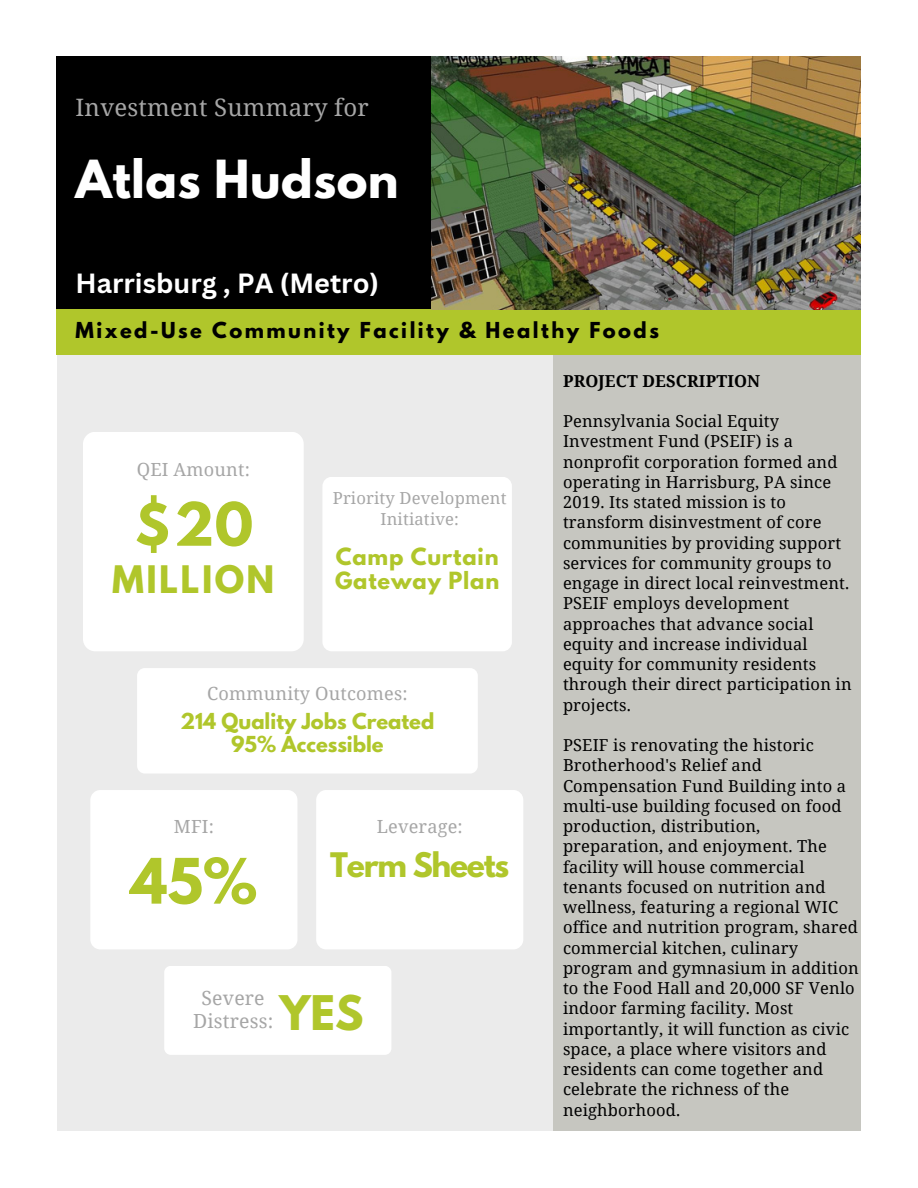
<style>
.page{position:relative;width:918px;height:1188px;background:#fff}
.page>*{position:absolute;margin:0;border:0;box-sizing:border-box;transform-origin:0 0}
.t1{font:700 55.5px "League Spartan";color:#b0c62b}
.t2{font:700 52.95px "League Spartan";color:#b0c62b}
.t3{font:700 46.5px "League Spartan";letter-spacing:.01em;color:#fff}
.t4{font:700 42.3px "League Spartan";color:#b0c62b}
.t5{font:700 33.6px "League Spartan";letter-spacing:.07em;color:#b0c62b}
.t6{font:700 30px "League Spartan";letter-spacing:-.04em;color:#b0c62b}
.t7{font:700 27px "Canva Sans";color:#fff}
.t8{font:24px "Noto Serif";letter-spacing:.01em;color:#a6a6a6}
.t9{font:700 21px/24.8px "League Spartan";letter-spacing:.04em;color:#b0c62b}
.t10{font:700 19.5px "League Spartan";letter-spacing:.125em;color:#000}
.t11{font:700 19.5px "League Spartan";color:#b0c62b}
.t12{font:19.5px "Noto Serif";letter-spacing:.01em;color:#a6a6a6}
.t13{font:18.15px "Noto Serif";letter-spacing:.01em;color:#a6a6a6}
.t14{font:16.65px/20.2px "Noto Serif";letter-spacing:.01em;color:#a6a6a6;text-align:center}
.t15{font:16.5px/20.2px "Noto Serif";letter-spacing:.01em;color:#000}
.t16{font:700 16.5px "Noto Serif";letter-spacing:.01em;color:#000}
.s1{font-size:52.5px}
</style>
<div class="page">
<div style="left:57px;top:355px;width:496px;height:776px;background:#ebebeb"></div>
<div style="left:553px;top:355px;width:308px;height:776px;background:#c6c6c0"></div>
<div style="left:57px;top:299px;width:808px;height:56px;background:#b0c62b"></div>
<div style="left:57px;top:57px;width:804px;height:252px;background:#000"></div>
<div style="left:83px;top:432px;width:221px;height:219px;background:#fff;border-radius:12px"></div>
<div style="left:322px;top:477px;width:190px;height:174px;background:#fff;border-radius:9px"></div>
<div style="left:137px;top:668px;width:341px;height:106px;background:#fff;border-radius:8px"></div>
<div style="left:316px;top:790px;width:207px;height:159px;background:#fff;border-radius:10px"></div>
<div style="left:90px;top:790px;width:207px;height:159px;background:#fff;border-radius:10px"></div>
<div style="left:164px;top:966px;width:227px;height:89px;background:#fff;border-radius:7px"></div>
<div style="left:861px;top:0;width:57px;height:1188px;background:#fff"></div>
<img style="left:431px;top:57px;width:430px;height:253px">
<p class="t8" style="left:76px;top:91px;width:295px">Investment Summary for</p>
<h1 class="t3" style="left:76px;top:156px;width:325px">Atlas Hudson</h1>
<p class="t7" style="left:76px;top:264px;width:305px">Harrisburg , PA (Metro)</p>
<p class="t10" style="left:76px;top:321px;width:585px">Mixed-Use Community Facility &amp; Healthy Foods</p>
<h2 class="t16" style="left:563px;top:369px;width:199px">PROJECT DESCRIPTION</h2>
<p class="t15" style="left:563px;top:411px;width:290px">Pennsylvania Social Equity<br>Investment Fund (PSEIF) is a nonprofit corporation formed and operating in Harrisburg, PA since<br>2019. Its stated mission is to transform disinvestment of core communities by providing support services for community groups to engage in direct local reinvestment.<br>PSEIF employs development approaches that advance social equity and increase individual equity for community residents through their direct participation in projects.</p>
<p class="t15" style="left:563px;top:735px;width:297px">PSEIF is renovating the historic<br>Brotherhood's Relief and<br>Compensation Fund Building into a multi-use building focused on food production, distribution, preparation, and enjoyment. The facility will house commercial tenants focused on nutrition and wellness, featuring a regional WIC office and nutrition program, shared commercial kitchen, culinary program and gymnasium in addition to the Food Hall and 20,000 SF Venlo indoor farming facility. Most importantly, it will function as civic space, a place where visitors and residents can come together and celebrate the richness of the neighborhood.</p>
<h5 class="t13" style="left:137px;top:457px;width:115px">QEI Amount:</h5>
<p class="t2" style="left:135px;top:498px;width:120px"><span class="s1">$</span>20</p>
<p class="t5" style="left:112px;top:563px;width:164px">MILLION</p>
<h4 class="t14" style="left:333px;top:488px;width:175px">Priority Development<br>Initiative:</h4>
<p class="t9" style="left:335px;top:546px;width:166px">Camp Curtain<br>Gateway Plan</p>
<p class="t13" style="left:207px;top:680px;width:202px">Community Outcomes:</p>
<p class="t11" style="left:181px;top:712px;width:255px">214 Quality Jobs Created</p>
<h6 class="t11" style="left:231px;top:734px;width:154px">95% Accessible</h6>
<p class="t13" style="left:174px;top:813px;width:42px">MFI:</p>
<p class="t13" style="left:377px;top:813px;width:87px">Leverage:</p>
<p class="t6" style="left:330px;top:850px;width:180px">Term Sheets</p>
<p class="t1" style="left:130px;top:854px;width:128px">45%</p>
<p class="t12" style="left:202px;top:984px;width:65px">Severe</p>
<h5 class="t12" style="left:193px;top:1007px;width:82px">Distress:</h5>
<p class="t4" style="left:279px;top:992px;width:86px">YES</p>
</div>
